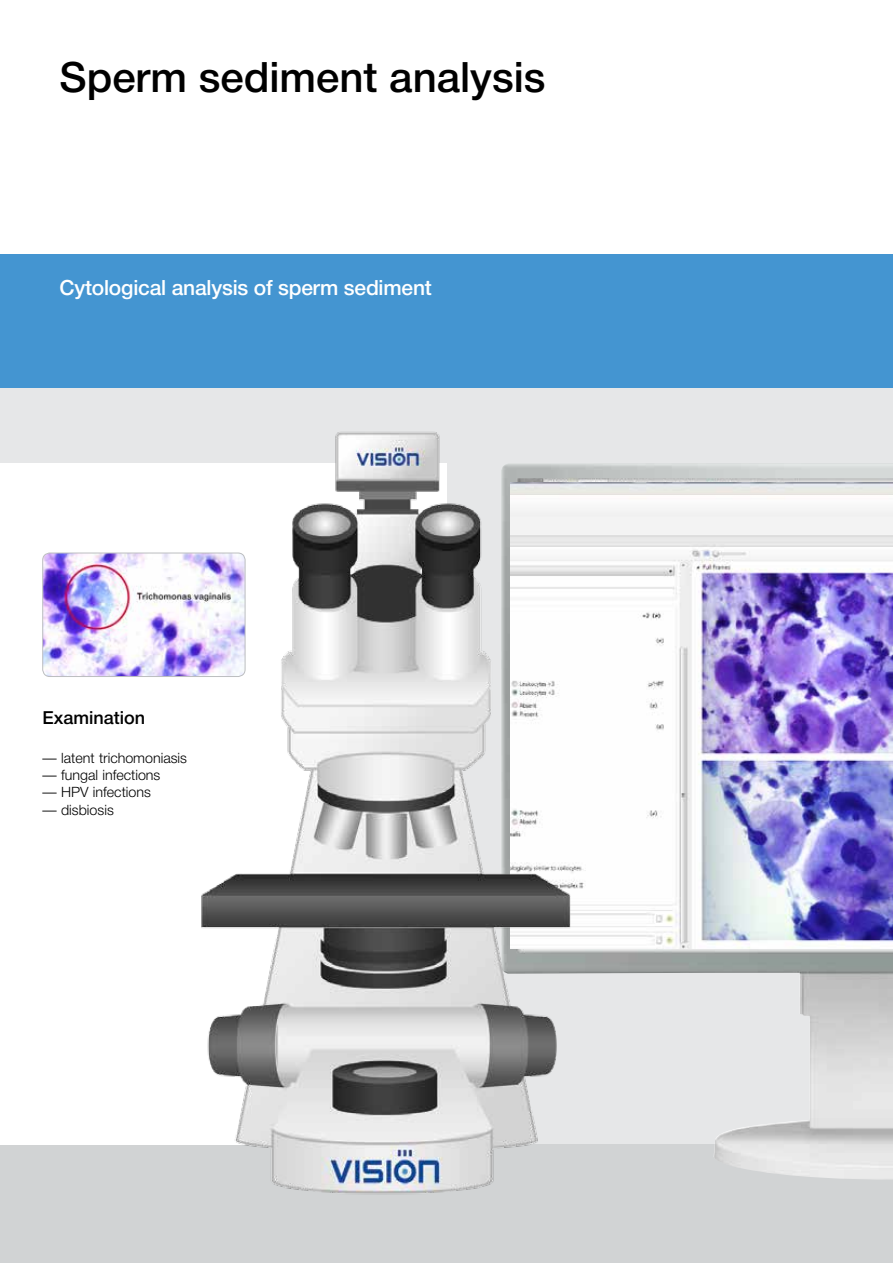
<style>
.page{position:relative;width:893px;height:1263px;background:#fff}
.page>*{position:absolute;margin:0;border:0;box-sizing:border-box;transform-origin:0 0}
.t1{font:500 42px "Helvetica Neue LTCYR";color:#000}
.t2{font:500 21px "Helvetica Neue LTCYR";letter-spacing:-.01em;color:#fff}
.t3{font:500 18px "Helvetica Neue LTCYR";color:#000}
.t4{font:300 14.25px "Helvetica Neue LTCYR";color:#000}
</style>
<div class="page">
<div style="left:0;top:388px;width:893px;height:875px;background:#e6e7e8"></div>
<div style="left:0;top:254px;width:893px;height:134px;background:#4495d1"></div>
<div style="left:0;top:1144px;width:893px;height:119px;background:#d1d3d4"></div>
<div style="left:0;top:463px;width:446px;height:681px;background:#fff"></div>
<img style="left:583px;top:463px;width:310px;height:717px">
<img style="left:583px;top:482px;width:310px;height:466px">
<img style="left:43px;top:553px;width:143px;height:123px">
<div style="left:43px;top:553px;width:202px;height:124px;border:1px solid #bcbec0;border-radius:7px"></div>
<img style="left:186px;top:432px;width:397px;height:763px">
<h1 class="t1" style="left:59px;top:54px;width:488px">Sperm sediment analysis</h1>
<h2 class="t2" style="left:59px;top:276px;width:374px">Cytological analysis of sperm sediment</h2>
<p class="t3" style="left:43px;top:708px;width:104px">Examination</p>
<p class="t4" style="left:43px;top:750px;width:146px">— latent trichomoniasis</p>
<p class="t4" style="left:43px;top:767px;width:119px">— fungal infections</p>
<p class="t4" style="left:43px;top:784px;width:110px">— HPV infections</p>
<p class="t4" style="left:43px;top:802px;width:73px">— disbiosis</p>
</div>
